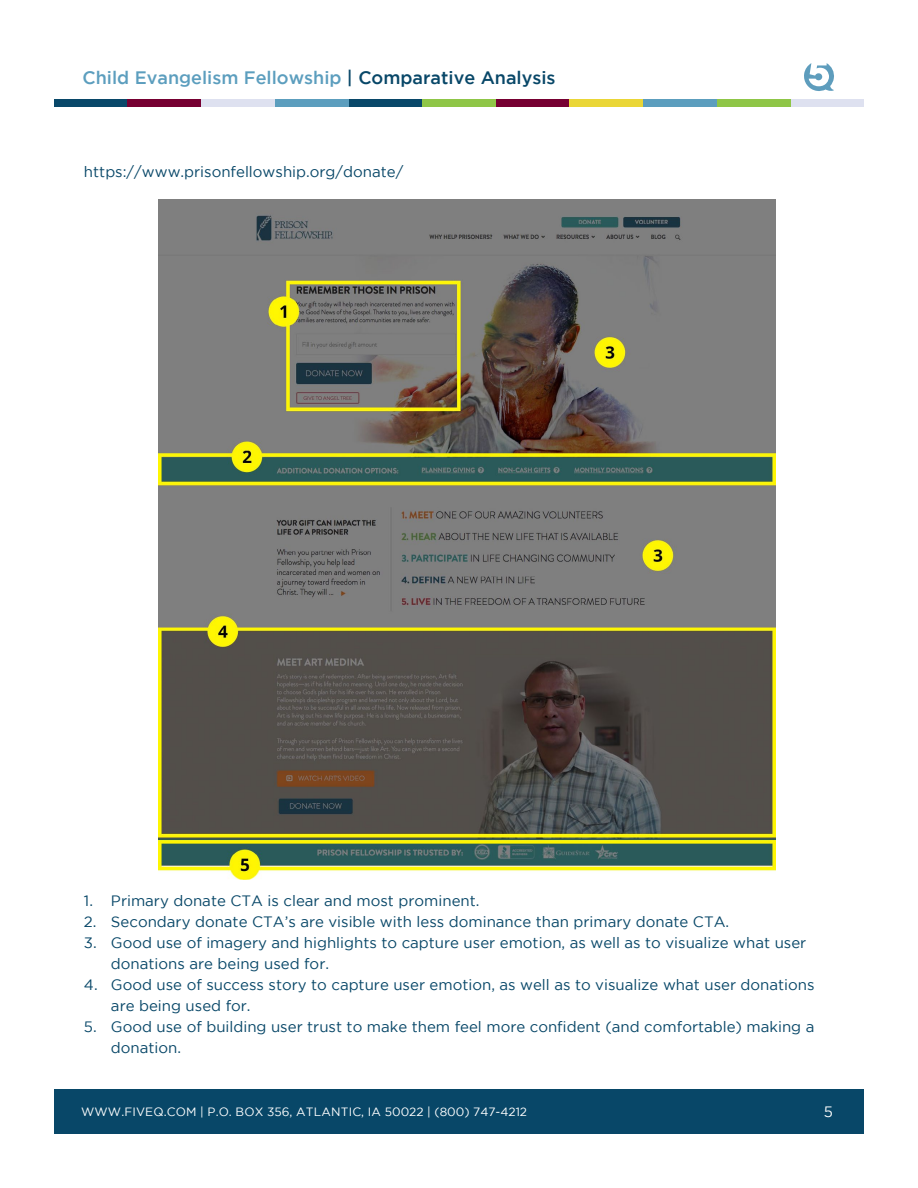
<style>
.page{position:relative;width:918px;height:1188px;background:#fff}
.page>*{position:absolute;margin:0;border:0;box-sizing:border-box;transform-origin:0 0}
.t1{font:500 18px "Gotham";color:#5c9ebe}
.t2{font:15px/21px "Gotham";color:#084768}
.t3{font:15px "Gotham";color:#fff}
.t4{font:12px "Gotham";letter-spacing:.015em;color:#fff}
.s1{color:#084768}
</style>
<div class="page">
<img style="left:158px;top:200px;width:618px;height:680px">
<div style="left:54px;top:1089px;width:810px;height:45px;background:#084768"></div>
<div style="left:54px;top:99px;width:74px;height:7px;background:#094869"></div>
<div style="left:201px;top:99px;width:74px;height:7px;background:#dee1f0"></div>
<div style="left:349px;top:99px;width:73px;height:7px;background:#094869"></div>
<div style="left:496px;top:99px;width:73px;height:7px;background:#760032"></div>
<div style="left:643px;top:99px;width:74px;height:7px;background:#5c9ebe"></div>
<div style="left:790px;top:99px;width:74px;height:7px;background:#dee1f0"></div>
<div style="left:128px;top:99px;width:73px;height:7px;background:#760032"></div>
<div style="left:275px;top:99px;width:74px;height:7px;background:#5c9ebe"></div>
<div style="left:422px;top:99px;width:74px;height:7px;background:#8fc647"></div>
<div style="left:569px;top:99px;width:74px;height:7px;background:#ead637"></div>
<div style="left:717px;top:99px;width:73px;height:7px;background:#8fc647"></div>
<svg style="left:804px;top:63px;width:30px;height:28px"></svg>
<p class="t1" style="left:82px;top:67px;width:475px">Child Evangelism Fellowship <span class="s1">| Comparative Analysis</span></p>
<p class="t2" style="left:84px;top:161px;width:321px">https://www.prisonfellowship.org/donate/</p>
<p class="t2" style="left:84px;top:890px;width:397px">1. Primary donate CTA is clear and most prominent.</p>
<p class="t2" style="left:84px;top:911px;width:647px">2. Secondary donate CTA’s are visible with less dominance than primary donate CTA.</p>
<p class="t2" style="left:111px;top:932px;width:697px;text-indent:-27px">3. Good use of imagery and highlights to capture user emotion, as well as to visualize what user donations are being used for.</p>
<p class="t2" style="left:111px;top:974px;width:705px;text-indent:-27px">4. Good use of success story to capture user emotion, as well as to visualize what user donations are being used for.</p>
<p class="t2" style="left:111px;top:1016px;width:705px;text-indent:-27px">5. Good use of building user trust to make them feel more confident (and comfortable) making a donation.</p>
<p class="t4" style="left:81px;top:1105px;width:448px">www.f iveq.com | P.O. Box 356, At lant ic, I A 50022 | (800) 747-4212</p>
<p class="t3" style="left:824px;top:1103px;width:11px">5</p>
</div>
